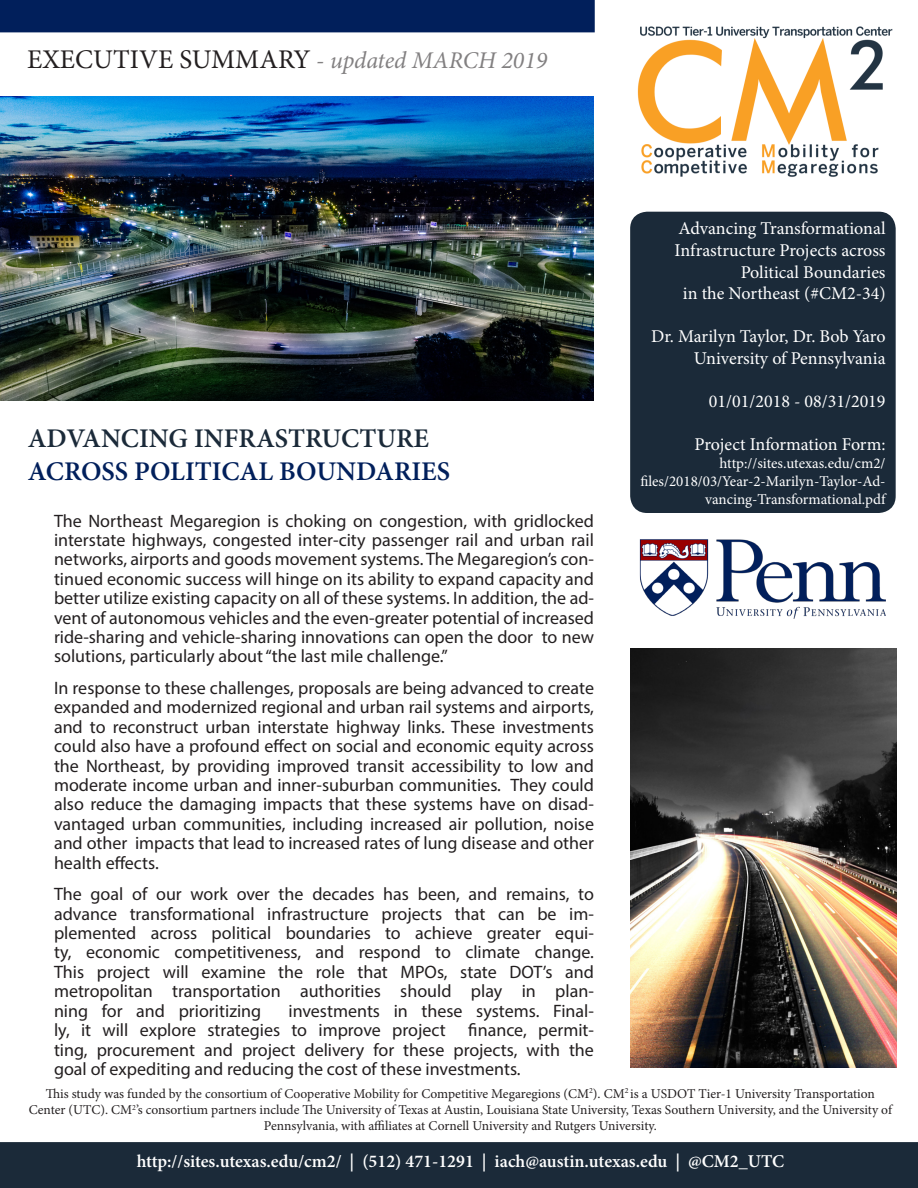
<style>
.page{position:relative;width:918px;height:1188px;background:#fff}
.page>*{position:absolute;margin:0;border:0;box-sizing:border-box;transform-origin:0 0}
.t1{font:27px "Minion Pro";color:#231f20}
.t2{font:600 27px "Minion Pro";color:#011f5b}
.t3{font:600 27px "Minion Pro";color:#1b2a39}
.t4{font:18px/19.4px "Myriad Pro";color:#231f20;text-align:justify}
.t5{font:18px/21.6px "Minion Pro";color:#fff;text-align:right}
.t6{font:600 18px "Minion Pro";color:#fff}
.t7{font:15px/18px "Minion Pro";color:#fff;text-align:right}
.t8{font:13.5px/16.2px "Minion Pro";letter-spacing:-.005em;color:#231f20;text-align:center}
.s1{font-size:24px;color:#828081}
.s2{font-style:italic;font-size:24px;color:#828081}
</style>
<div class="page">
<img style="left:631px;top:649px;width:265px;height:418px">
<img style="left:637px;top:26px;width:256px;height:151px">
<div style="left:0;top:1142px;width:918px;height:46px;background:#1b2a39"></div>
<img style="left:0;top:96px;width:593px;height:305px">
<div style="left:0;top:0;width:595px;height:32px;background:#011f5b"></div>
<img style="left:639px;top:539px;width:247px;height:80px">
<div style="left:630px;top:212px;width:266px;height:301px;background:#1b2a39;border-radius:17px"></div>
<p class="t1" style="left:27px;top:41px;width:522px">EXECUTIVE SUMMARY <span class="s1">-</span> <span class="s2">updated MARCH 2019</span></p>
<p class="t3" style="left:28px;top:420px;width:403px">ADVANCING INFRASTRUCTURE</p>
<p class="t2" style="left:28px;top:452px;width:424px">ACROSS POLITICAL BOUNDARIES</p>
<p class="t4" style="left:54px;top:511px;width:542px">The Northeast Megaregion is choking on congestion, with gridlocked interstate highways, congested inter‐city passenger rail and urban rail networks, airports and goods movement systems. The Megaregion’s con&shy;tinued economic success will hinge on its ability to expand capacity and better utilize existing capacity on all of these systems. In addition, the ad&shy;vent of autonomous vehicles and the even‐greater potential of increased ride‐sharing and vehicle‐sharing innovations can open the door to new solutions, particularly about “the last mile challenge.”</p>
<p class="t4" style="left:54px;top:678px;width:542px">In response to these challenges, proposals are being advanced to create expanded and modernized regional and urban rail systems and airports, and to reconstruct urban interstate highway links. These investments could also have a profound effect on social and economic equity across the Northeast, by providing improved transit accessibility to low and moderate income urban and inner‐suburban communities. They could also reduce the damaging impacts that these systems have on disad&shy;vantaged urban communities, including increased air pollution, noise and other impacts that lead to increased rates of lung disease and other health effects.</p>
<p class="t4" style="left:54px;top:884px;width:542px">The goal of our work over the decades has been, and remains, to advance transformational infrastructure projects that can be im&shy;plemented across political boundaries to achieve greater equi&shy;ty, economic competitiveness, and respond to climate change.<br>This project will examine the role that MPOs, state DOT’s and metropolitan transportation authorities should play in plan&shy;ning for and prioritizing</p>
<p class="t4" style="left:54px;top:1001px;width:542px;text-indent:235px">investments in these systems. Final&shy;ly, it will explore strategies to improve project</p>
<p class="t4" style="left:54px;top:1020px;width:542px;text-indent:414px">finance, permit&shy;ting, procurement and project delivery for these projects, with the goal of expediting and reducing the cost of these investments.</p>
<p class="t5" style="left:675px;top:218px;width:213px">Advancing Transformational<br>Infrastructure Projects across<br>Political Boundaries</p>
<p class="t5" style="left:683px;top:283px;width:204px">in the Northeast (#CM2-34)</p>
<p class="t5" style="left:651px;top:326px;width:236px">Dr. Marilyn Taylor, Dr. Bob Yaro</p>
<p class="t5" style="left:694px;top:348px;width:193px">University of Pennsylvania</p>
<p class="t5" style="left:709px;top:391px;width:178px">01/01/2018 - 08/31/2019</p>
<p class="t5" style="left:695px;top:434px;width:193px">Project Information Form:</p>
<p class="t7" style="left:640px;top:455px;width:247px">http://sites.utexas.edu/cm2/ files/2018/03/Year-2-Marilyn-Taylor-Ad&shy;vancing-Transformational.pdf</p>
<p class="t8" style="left:29px;top:1086px;width:865px">This study was funded by the consortium of Cooperative Mobility for Competitive Megaregions (CM<sup>2</sup>). CM<sup>2</sup> is a USDOT Tier-1 University Transportation<br>Center (UTC). CM<sup>2</sup>’s consortium partners include The University of Texas at Austin, Louisiana State University, Texas Southern University, and the University of<br>Pennsylvania, with affiliates at Cornell University and Rutgers University.</p>
<p class="t6" style="left:137px;top:1149px;width:649px">http://sites.utexas.edu/cm2/ | (512) 471-1291 | iach@austin.utexas.edu | @CM2_UTC</p>
</div>
